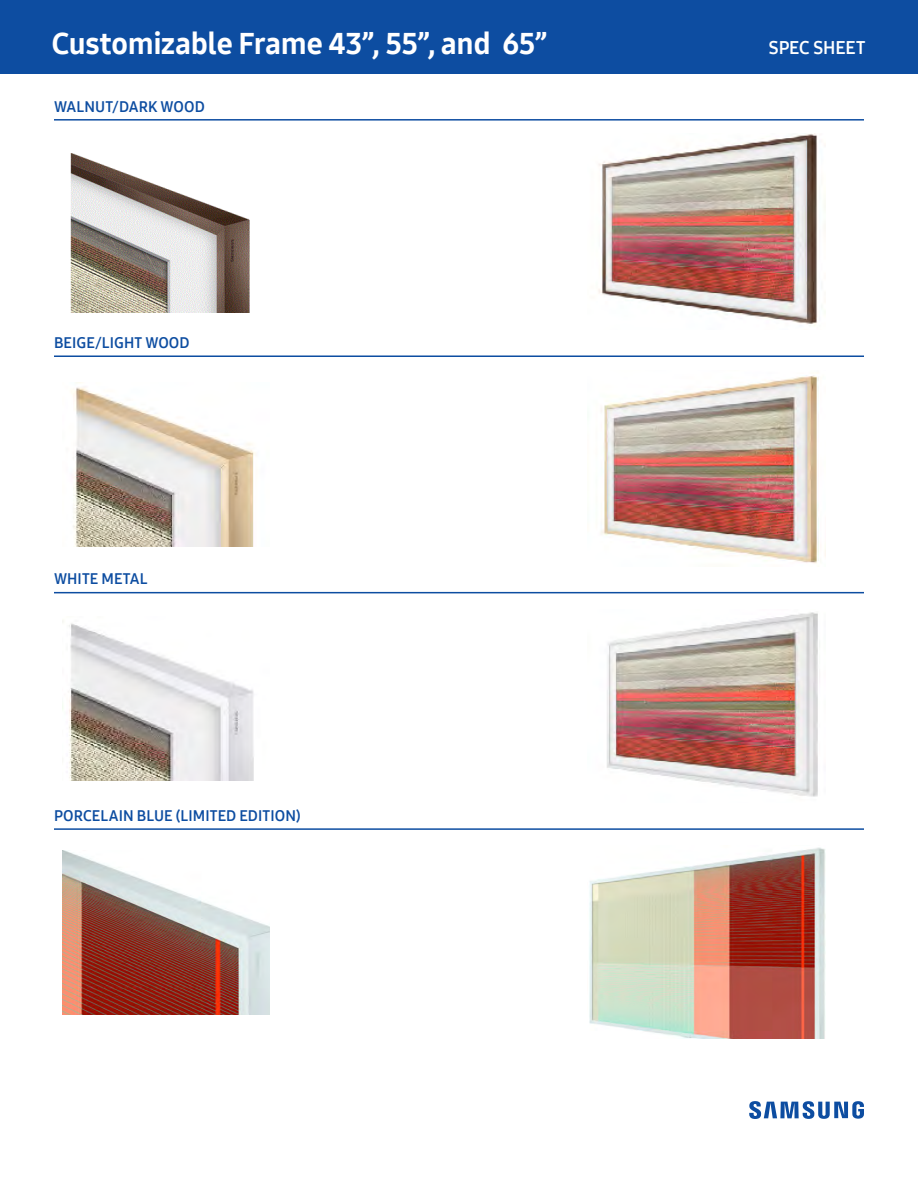
<style>
.page{position:relative;width:918px;height:1188px;background:#fff}
.page>*{position:absolute;margin:0;border:0;box-sizing:border-box;transform-origin:0 0}
.t1{font:30px "Samsung One 800";letter-spacing:-.01em;color:#fff}
.t2{font:18px "Samsung One 700";letter-spacing:-.005em;color:#fff}
.t3{font:15px "Samsung One 700";letter-spacing:.005em;color:#0d4da1}
</style>
<div class="page">
<svg style="left:749px;top:1101px;width:115px;height:18px"></svg>
<div style="left:0;top:0;width:918px;height:74px;background:#0d4da1"></div>
<hr style="left:54px;top:119px;width:810px;height:2px;background:#0d4da1">
<img style="left:598px;top:134px;width:227px;height:192px">
<img style="left:71px;top:382px;width:185px;height:165px">
<hr style="left:54px;top:355px;width:810px;height:2px;background:#0d4da1">
<img style="left:601px;top:375px;width:218px;height:189px">
<img style="left:63px;top:621px;width:191px;height:160px">
<img style="left:63px;top:850px;width:206px;height:165px">
<hr style="left:54px;top:592px;width:810px;height:1px;background:#0d4da1">
<hr style="left:54px;top:828px;width:810px;height:2px;background:#0d4da1">
<img style="left:607px;top:612px;width:211px;height:185px">
<img style="left:589px;top:847px;width:236px;height:192px">
<img style="left:70px;top:153px;width:180px;height:160px">
<h1 class="t1" style="left:52px;top:23px;width:497px">Customizable Frame 43”, 55”, and 65”</h1>
<p class="t3" style="left:54px;top:96px;width:153px">WALNUT/DARK WOOD</p>
<p class="t3" style="left:54px;top:333px;width:137px">BEIGE/LIGHT WOOD</p>
<p class="t3" style="left:54px;top:569px;width:95px">WHITE METAL</p>
<p class="t3" style="left:54px;top:806px;width:248px">PORCELAIN BLUE (LIMITED EDITION)</p>
<p class="t2" style="left:769px;top:36px;width:98px">SPEC SHEET</p>
</div>
